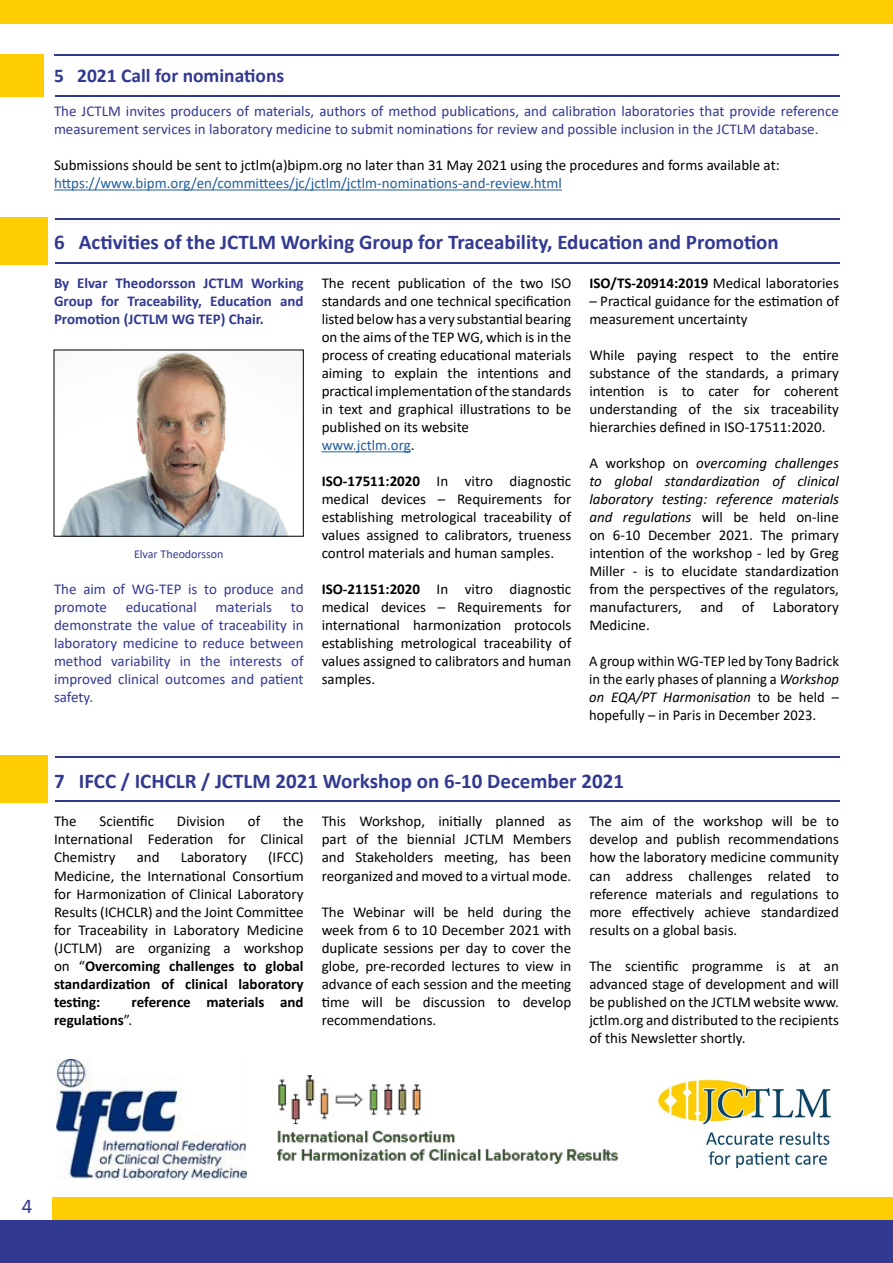
<style>
.page{position:relative;width:893px;height:1263px;background:#fff}
.page>*{position:absolute;margin:0;border:0;box-sizing:border-box;transform-origin:0 0}
.t1{font:700 21px "Calibri";color:#323991}
.t2{font:21px "Calibri";color:#323991}
.t3{font:700 19.5px "Calibri";color:#323991}
.t4{font:15px/18px "Calibri";color:#000;text-align:justify}
.t5{font:15px/18px "Calibri";color:#323991;text-align:justify}
.t6{font:700 15px/18px "Calibri";color:#323991;text-align:justify}
.t7{font:15px "Calibri";color:#215e9e}
.t8{font:700 15px/18px "Calibri";color:#000}
.t9{font:12px "Calibri";color:#323991}
.s1{font-weight:700}
.s2{font-style:italic}
.s3{color:#215e9e}
.s4{font-weight:400}
</style>
<div class="page">
<div style="left:0;top:0;width:893px;height:24px;background:#ffce00"></div>
<div style="left:52px;top:1197px;width:841px;height:24px;background:#ffce00"></div>
<div style="left:0;top:1221px;width:893px;height:42px;background:#323991"></div>
<div style="left:0;top:217px;width:47px;height:48px;background:#ffce00"></div>
<hr style="left:55px;top:262px;width:785px;height:2px;background:#323991">
<hr style="left:55px;top:218px;width:785px;height:2px;background:#323991">
<img style="left:61px;top:352px;width:227px;height:182px">
<hr style="left:322px;top:451px;width:89px;height:1px;background:#215e9e">
<div style="left:0;top:54px;width:44px;height:43px;background:#ffce00"></div>
<hr style="left:55px;top:95px;width:785px;height:2px;background:#323991">
<hr style="left:54px;top:54px;width:785px;height:2px;background:#323991">
<hr style="left:54px;top:189px;width:508px;height:1px;background:#215e9e">
<div style="left:887px;top:1220px;width:6px;height:43px;background:#323991"></div>
<div style="left:0;top:755px;width:47px;height:48px;background:#ffce00"></div>
<hr style="left:55px;top:800px;width:785px;height:2px;background:#323991">
<hr style="left:55px;top:756px;width:785px;height:2px;background:#323991">
<img style="left:56px;top:1059px;width:190px;height:121px">
<img style="left:278px;top:1076px;width:340px;height:87px">
<img style="left:658px;top:1079px;width:173px;height:90px">
<h2 class="t3" style="left:54px;top:61px;width:232px">5 2021 Call for nominations</h2>
<p class="t5" style="left:54px;top:102px;width:786px">The JCTLM invites producers of materials, authors of method publications, and calibration laboratories that provide reference measurement services in laboratory medicine to submit nominations for review and possible inclusion in the JCTLM database.</p>
<p class="t4" style="left:54px;top:156px;width:727px">Submissions should be sent to jctlm(a)bipm.org no later than 31 May 2021 using the procedures and forms available at:</p>
<p class="t7" style="left:54px;top:173px;width:509px">https://www.bipm.org/en/committees/jc/jctlm/jctlm-nominations-and-review.html</p>
<h1 class="t1" style="left:54px;top:227px;width:726px">6 Activities of the JCTLM Working Group for Traceability, Education and Promotion</h1>
<p class="t6" style="left:54px;top:274px;width:251px">By Elvar Theodorsson JCTLM Working Group for Traceability, Education and Promotion (JCTLM WG TEP) Chair.</p>
<p class="t4" style="left:589px;top:274px;width:251px"><span class="s1">ISO/TS-20914:2019</span> Medical laboratories</p>
<p class="t4" style="left:589px;top:292px;width:251px">– Practical guidance for the estimation of measurement uncertainty</p>
<p class="t4" style="left:589px;top:346px;width:251px">While paying respect to the entire substance of the standards, a primary intention is to cater for coherent understanding of the six traceability hierarchies defined in ISO-17511:2020.</p>
<p class="t4" style="left:589px;top:454px;width:251px">A workshop on <span class="s2">overcoming challenges to global standardization of clinical laboratory testing: reference materials and regulations</span> will be held on-line on 6-10 December 2021. The primary intention of the workshop - led by Greg Miller - is to elucidate standardization from the perspectives of the regulators, manufacturers, and of Laboratory Medicine.</p>
<p class="t4" style="left:589px;top:652px;width:251px">A group within WG-TEP led by Tony Badrick in the early phases of planning a <span class="s2">Workshop on EQA/PT Harmonisation</span> to be held – hopefully – in Paris in December 2023.</p>
<p class="t4" style="left:322px;top:274px;width:251px;text-align:left">The recent publication of the two ISO standards and one technical specification listed below has a very substantial bearing on the aims of the TEP WG, which is in the process of creating educational materials aiming to explain the intentions and practical implementation of the standards in text and graphical illustrations to be published on its website<br><span class="s3">www.jctlm.org</span>.</p>
<p class="t4" style="left:322px;top:472px;width:251px"><span class="s1">ISO-17511:2020</span> In vitro diagnostic medical devices – Requirements for establishing metrological traceability of values assigned to calibrators, trueness control materials and human samples.</p>
<p class="t4" style="left:322px;top:580px;width:251px"><span class="s1">ISO-21151:2020</span> In vitro diagnostic medical devices – Requirements for international harmonization protocols establishing metrological traceability of values assigned to calibrators and human samples.</p>
<p class="t9" style="left:134px;top:546px;width:91px">Elvar Theodorsson</p>
<p class="t5" style="left:54px;top:580px;width:251px">The aim of WG-TEP is to produce and promote educational materials to demonstrate the value of traceability in laboratory medicine to reduce between method variability in the interests of improved clinical outcomes and patient safety.</p>
<h1 class="t1" style="left:54px;top:766px;width:572px">7 IFCC / ICHCLR / JCTLM 2021 Workshop on 6-10 December 2021</h1>
<p class="t4" style="left:54px;top:812px;width:24px">The</p>
<p class="t4" style="left:100px;top:812px;width:56px">Scientific</p>
<p class="t4" style="left:177px;top:812px;width:49px">Division</p>
<p class="t4" style="left:248px;top:812px;width:14px">of</p>
<p class="t4" style="left:589px;top:812px;width:251px">The aim of the workshop will be to develop and publish recommendations how the laboratory medicine community can address challenges related to reference materials and regulations to more effectively achieve standardized results on a global basis.</p>
<p class="t4" style="left:589px;top:956px;width:251px">The scientific programme is at an advanced stage of development and will be published on the JCTLM website www. jctlm.org and distributed to the recipients of this Newsletter shortly.</p>
<p class="t4" style="left:54px;top:812px;width:251px;text-indent:229px">the International Federation for Clinical Chemistry</p>
<p class="t4" style="left:322px;top:812px;width:251px">This Workshop, initially planned as part of the biennial JCTLM Members and Stakeholders meeting, has been reorganized and moved to a virtual mode.</p>
<p class="t4" style="left:322px;top:902px;width:251px">The Webinar will be held during the week from 6 to 10 December 2021 with duplicate sessions per day to cover the globe, pre-recorded lectures to view in advance of each session and the meeting time will be discussion to develop recommendations.</p>
<p class="t4" style="left:54px;top:848px;width:251px;text-indent:214px">(IFCC)<br>Medicine, the International Consortium for Harmonization of Clinical Laboratory Results (ICHCLR) and the Joint Committee for Traceability in Laboratory Medicine (JCTLM) are organizing a workshop on “<span class="s1">Overcoming challenges to global standardization of clinical laboratory testing:</span></p>
<p class="t4" style="left:137px;top:848px;width:24px">and</p>
<p class="t4" style="left:181px;top:848px;width:68px">Laboratory</p>
<p class="t8" style="left:54px;top:992px;width:251px;text-indent:78px">reference materials and regulations<span class="s4">”.</span></p>
<h1 class="t2" style="left:22px;top:1191px;width:12px">4</h1>
</div>
